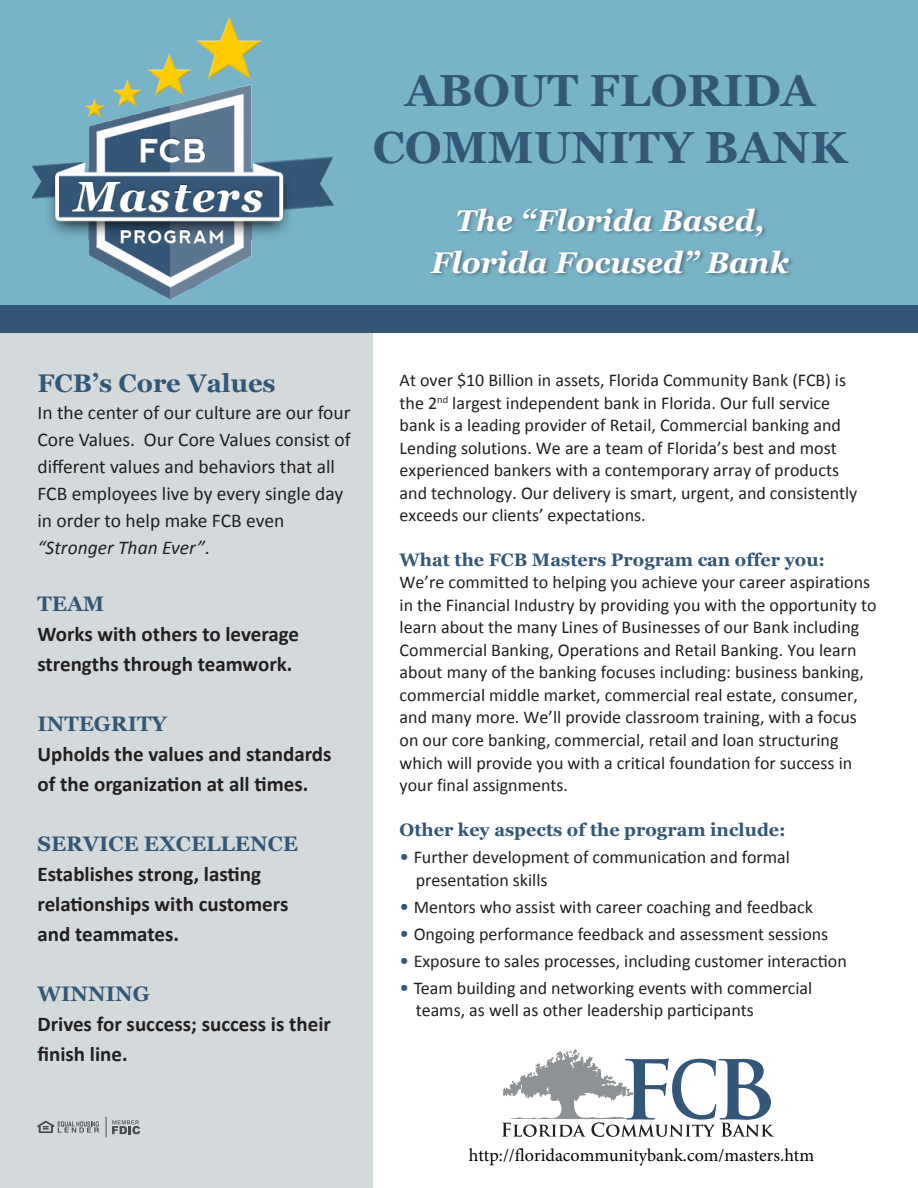
<style>
.page{position:relative;width:918px;height:1188px;background:#fff}
.page>*{position:absolute;margin:0;border:0;box-sizing:border-box;transform-origin:0 0}
.t1{font:700 45px/57px "Georgia";color:#345777;text-align:center}
.t2{font:italic 700 30px/42px "Georgia";color:#fff;text-align:center}
.t3{font:700 25.5px "Georgia";color:#335777}
.t4{font:700 21px/30px "Calibri";color:#231f20}
.t5{font:700 21px "Georgia";color:#335777}
.t6{font:19.5px/27px "Calibri";color:#231f20}
.t7{font:18px/22.5px "Calibri";color:#231f20}
.t8{font:700 18px "Georgia";color:#335777}
.t9{font:18px "Minion Pro";color:#000}
.s1{font-style:italic}
.s2{font-size:19.5px;color:#335777}
</style>
<div class="page">
<div style="left:0;top:0;width:918px;height:319px;background:#79b3c8"></div>
<img style="left:31px;top:17px;width:303px;height:283px">
<div style="left:0;top:319px;width:372px;height:869px;background:#d4dadc"></div>
<div style="left:429px;top:206px;width:365px;height:72px;background:#231f20;opacity:.4"></div>
<svg style="left:38px;top:1121px;width:61px;height:12px"></svg>
<svg style="left:106px;top:1117px;width:34px;height:20px"></svg>
<div style="left:0;top:305px;width:918px;height:27px;background:#335777"></div>
<svg style="left:502px;top:1049px;width:272px;height:88px"></svg>
<h2 class="t1" style="left:373px;top:62px;width:476px">ABOUT FLORIDA<br>COMMUNITY BANK</h2>
<p class="t2" style="left:431px;top:199px;width:359px">The “Florida Based,<br>Florida Focused” Bank</p>
<h3 class="t3" style="left:38px;top:367px;width:240px">FCB’s Core Values</h3>
<p class="t6" style="left:38px;top:399px;width:315px">In the center of our culture are our four Core Values. Our Core Values consist of different values and behaviors that all FCB employees live by every single day in order to help make FCB even <span class="s1">“Stronger Than Ever”</span>.</p>
<h4 class="t5" style="left:38px;top:590px;width:68px">TEAM</h4>
<p class="t4" style="left:38px;top:619px;width:263px">Works with others to leverage strengths through teamwork.</p>
<h4 class="t5" style="left:38px;top:710px;width:131px">INTEGRITY</h4>
<p class="t4" style="left:38px;top:739px;width:296px">Upholds the values and standards of the organization at all times.</p>
<h4 class="t5" style="left:38px;top:830px;width:262px">SERVICE EXCELLENCE</h4>
<p class="t4" style="left:38px;top:859px;width:252px">Establishes strong, lasting relationships with customers and teammates.</p>
<h4 class="t5" style="left:38px;top:980px;width:114px">WINNING</h4>
<p class="t4" style="left:38px;top:1009px;width:295px">Drives for success; success is their finish line.</p>
<p class="t7" style="left:400px;top:369px;width:459px">At over $10 Billion in assets, Florida Community Bank (FCB) is the 2<sup>nd</sup> largest independent bank in Florida. Our full service bank is a leading provider of Retail, Commercial banking and Lending solutions. We are a team of Florida’s best and most experienced bankers with a contemporary array of products and technology. Our delivery is smart, urgent, and consistently exceeds our clients’ expectations.</p>
<h3 class="t8" style="left:400px;top:548px;width:427px">What the FCB Masters Program can offer you:</h3>
<p class="t7" style="left:400px;top:571px;width:478px">We’re committed to helping you achieve your career aspirations in the Financial Industry by providing you with the opportunity to learn about the many Lines of Businesses of our Bank including Commercial Banking, Operations and Retail Banking. You learn about many of the banking focuses including: business banking, commercial middle market, commercial real estate, consumer, and many more. We’ll provide classroom training, with a focus on our core banking, commercial, retail and loan structuring which will provide you with a critical foundation for success in your final assignments.</p>
<h3 class="t8" style="left:400px;top:818px;width:388px">Other key aspects of the program include:</h3>
<p class="t7" style="left:416px;top:846px;width:376px;text-indent:-16px"><span class="s2">•</span> Further development of communication and formal presentation skills</p>
<p class="t7" style="left:400px;top:895px;width:415px"><span class="s2">•</span> Mentors who assist with career coaching and feedback</p>
<p class="t7" style="left:400px;top:922px;width:430px"><span class="s2">•</span> Ongoing performance feedback and assessment sessions</p>
<p class="t7" style="left:400px;top:949px;width:449px"><span class="s2">•</span> Exposure to sales processes, including customer interaction</p>
<p class="t7" style="left:416px;top:976px;width:398px;text-indent:-16px"><span class="s2">•</span> Team building and networking events with commercial teams, as well as other leadership participants</p>
<p class="t9" style="left:469px;top:1143px;width:347px">http://floridacommunitybank.com/masters.htm</p>
</div>
